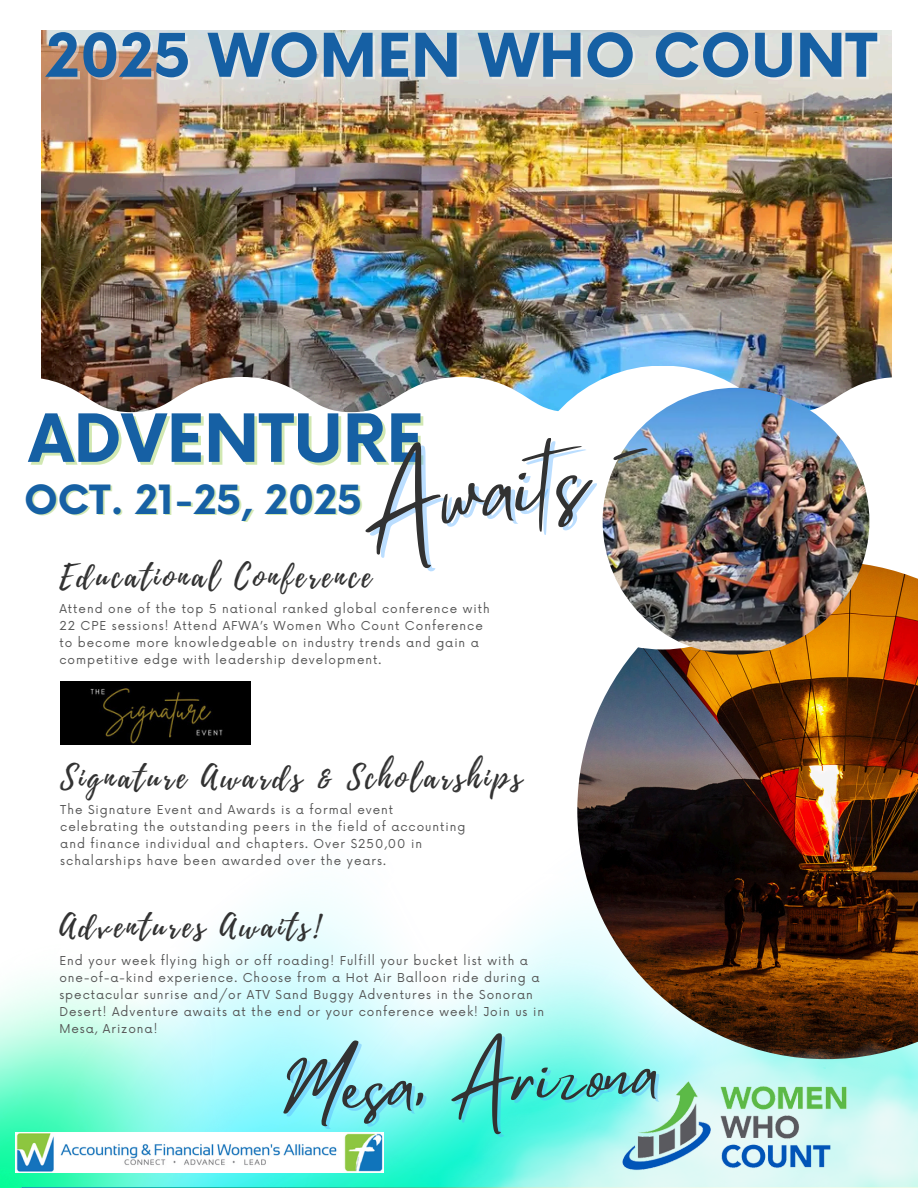
<style>
.page{position:relative;width:918px;height:1188px;background:#fff}
.page>*{position:absolute;margin:0;border:0;box-sizing:border-box;transform-origin:0 0}
.t1{font:87.3px "Mistrully";color:#323232}
.t2{font:69.75px "Mistrully";color:#323232}
.t3{font:700 64.65px "Now";color:#1660a4}
.t4{font:700 58.65px "Now";color:#1660a4}
.t5{font:700 39.3px "Now";color:#1660a4}
.t6{font:31.05px "Playlist Script";letter-spacing:.1em;color:#323232}
.t7{font:12px/17px "Now";letter-spacing:.08em;color:#545454}
</style>
<div class="page">
<img style="left:223px;top:908px;width:50px;height:279px">
<img style="left:273px;top:895px;width:304px;height:292px">
<img style="left:534px;top:995px;width:43px;height:40px">
<img style="left:0;top:939px;width:223px;height:249px">
<img style="left:577px;top:561px;width:341px;height:474px">
<img style="left:42px;top:31px;width:849px;height:346px">
<svg style="left:41px;top:377px;width:851px;height:163px"></svg>
<div style="left:521px;top:366px;width:284px;height:283px;background:#fff;border-radius:50%"></div>
<img style="left:603px;top:388px;width:266px;height:267px;border-radius:50%">
<img style="left:16px;top:1132px;width:368px;height:41px">
<img style="left:21px;top:1187px;width:397px;height:1px">
<img style="left:418px;top:1035px;width:500px;height:153px">
<img style="left:622px;top:1080px;width:227px;height:93px">
<img style="left:60px;top:682px;width:190px;height:63px">
<p class="t4" style="left:46px;top:24px;width:832px">2025 WOMEN WHO COUNT</p>
<p class="t3" style="left:29px;top:404px;width:396px">ADVENTURE</p>
<h3 class="t1" style="left:348px;top:439px;width:301px;rotate:-8deg">Awaits -</h3>
<h3 class="t5" style="left:24px;top:478px;width:340px">OCT. 21-25, 2025</h3>
<p class="t6" style="left:59px;top:554px;width:313px">Educational Conference</p>
<p class="t7" style="left:59px;top:600px;width:432px">Attend one of the top 5 national ranked global conference with 22 CPE sessions! Attend AFWA’s Women Who Count Conference to become more knowledgeable on industry trends and gain a competitive edge with leadership development.</p>
<p class="t6" style="left:60px;top:755px;width:463px">Signature Awards &amp; Scholarships</p>
<p class="t7" style="left:60px;top:802px;width:407px">The Signature Event and Awards is a formal event celebrating the outstanding peers in the field of accounting and finance individual and chapters. Over $250,00 in schalarships have been awarded over the years.</p>
<h6 class="t6" style="left:59px;top:904px;width:261px">Adventures Awaits!</h6>
<p class="t7" style="left:59px;top:953px;width:486px">End your week flying high or off roading! Fulfill your bucket list with a one-of-a-kind experience. Choose from a Hot Air Balloon ride during a spectacular sunrise and/or ATV Sand Buggy Adventures in the Sonoran Desert! Adventure awaits at the end or your conference week! Join us in Mesa, Arizona!</p>
<h2 class="t2" style="left:282px;top:1035px;width:376px;rotate:-3deg">Mesa, Arizona</h2>
</div>
